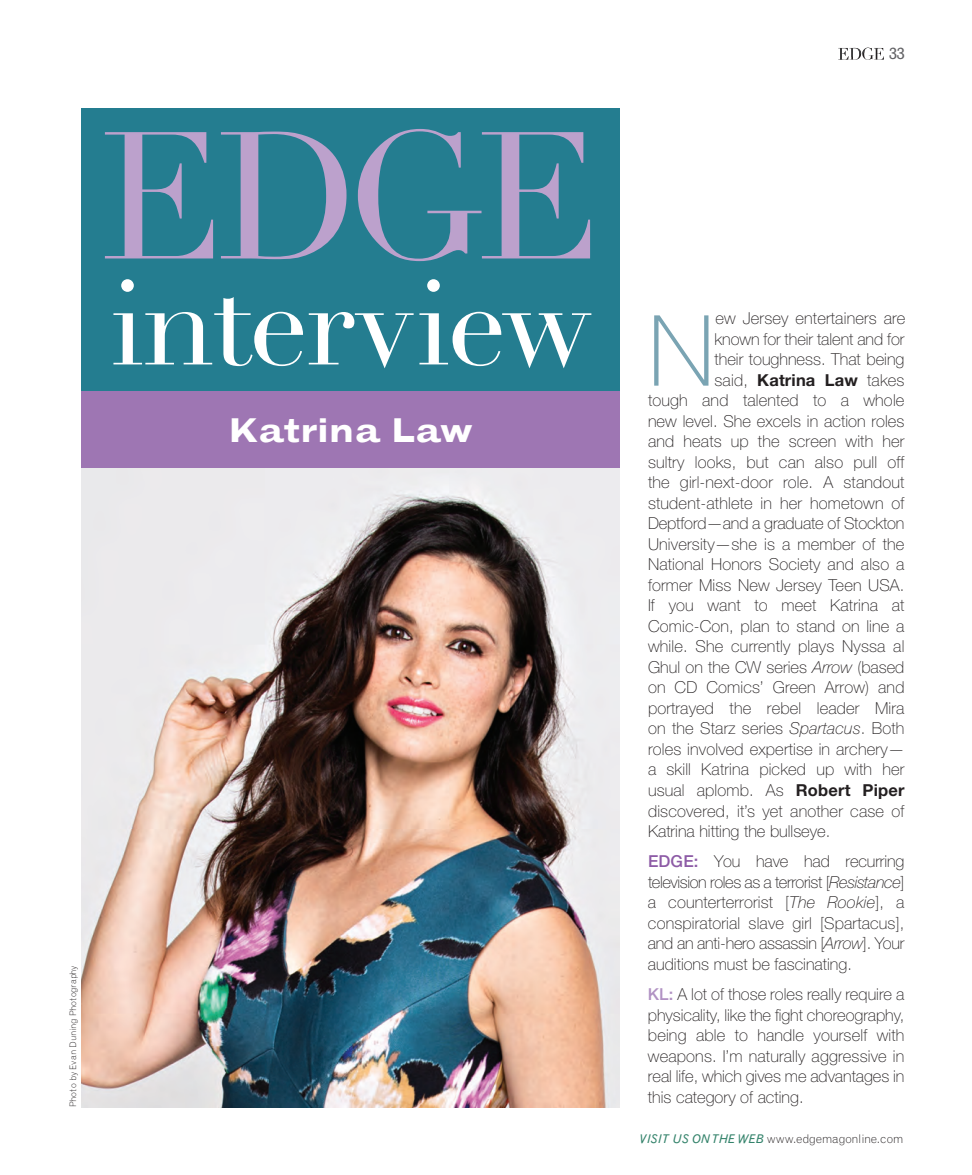
<style>
.page{position:relative;width:972px;height:1175px;background:#fff}
.page>*{position:absolute;margin:0;border:0;box-sizing:border-box;transform-origin:0 0}
.t1{font:177.45px "Didot LT Std";color:#bca1cc}
.t2{font:119.1px "Didot LT Std";letter-spacing:-.025em;color:#fff}
.t3{font:100 98.4px "Helvetica Neue LT Std";color:#7aa4b3}
.t4{font:700 expanded 34.35px "Grotesque MT Std";color:#fff}
.t5{font:100 16.5px/20.5px "Helvetica Neue LT Std";letter-spacing:.01em;color:#231f20;text-align:justify}
.t6{font:100 16.5px "Helvetica Neue LT Std";letter-spacing:-.01em;color:#231f20}
.t7{font:16.5px "Grotesque";color:#636366}
.t8{font:300 12px "Grotesque";letter-spacing:-.015em;color:#231f20}
.t9{font:300 9px "Grotesque MT Std";letter-spacing:-.025em;color:#231f20}
.s1{font-weight:700}
.s2{font-style:italic}
.s3{font-weight:500;color:#8d5ba6}
.s4{font-weight:500;color:#b192c3}
.s5{font-weight:400;font-style:italic;color:#34836b}
</style>
<div class="page">
<svg style="left:838px;top:48px;width:46px;height:12px"></svg>
<img style="left:81px;top:468px;width:539px;height:639px">
<div style="left:81px;top:108px;width:539px;height:353px;background:#247d90"></div>
<div style="left:81px;top:391px;width:539px;height:77px;background:#9e76b3"></div>
<h1 class="t1" style="left:100px;top:132px;width:503px">EDGE</h1>
<h2 class="t2" style="left:110px;top:279px;width:482px">interview</h2>
<h3 class="t4" style="left:228px;top:419px;width:247px">Katrina Law</h3>
<p class="t9" style="left:70px;top:1107px;width:144px;rotate:-90deg">Photo by evan duning Photography</p>
<p class="t7" style="left:889px;top:48px;width:17px">33</p>
<h3 class="t3" style="left:648px;top:315px;width:68px">N</h3>
<p class="t5" style="left:716px;top:310px;width:191px">ew Jersey entertainers are</p>
<p class="t5" style="left:715px;top:330px;width:191px">known for their talent and for</p>
<p class="t5" style="left:715px;top:351px;width:191px">their toughness. That being</p>
<p class="t5" style="left:715px;top:371px;width:191px">said, <span class="s1">Katrina Law</span> takes</p>
<p class="t5" style="left:648px;top:392px;width:258px">tough and talented to a whole</p>
<p class="t5" style="left:648px;top:412px;width:258px">new level. She excels in action roles</p>
<p class="t5" style="left:648px;top:433px;width:258px">and heats up the screen with her</p>
<p class="t5" style="left:648px;top:453px;width:258px">sultry looks, but can also pull off</p>
<p class="t5" style="left:648px;top:474px;width:258px">the girl-next-door role. A standout</p>
<p class="t5" style="left:648px;top:494px;width:258px">student-athlete in her hometown of</p>
<p class="t6" style="left:648px;top:517px;width:258px">Deptford—and a graduate of Stockton</p>
<p class="t5" style="left:648px;top:535px;width:258px">University—she is a member of the</p>
<p class="t5" style="left:648px;top:556px;width:258px">National Honors Society and also a</p>
<p class="t5" style="left:648px;top:576px;width:258px">former Miss New Jersey Teen USA.</p>
<p class="t5" style="left:648px;top:597px;width:258px">If you want to meet Katrina at</p>
<p class="t5" style="left:648px;top:617px;width:258px">Comic-Con, plan to stand on line a</p>
<p class="t5" style="left:648px;top:638px;width:258px">while. She currently plays Nyssa al</p>
<p class="t5" style="left:648px;top:658px;width:258px">Ghul on the CW series <span class="s2">Arrow</span> (based</p>
<p class="t5" style="left:648px;top:679px;width:258px">on CD Comics’ Green Arrow) and</p>
<p class="t5" style="left:648px;top:699px;width:258px">portrayed the rebel leader Mira</p>
<p class="t5" style="left:648px;top:720px;width:258px">on the Starz series <span class="s2">Spartacus</span>. Both</p>
<p class="t5" style="left:648px;top:740px;width:258px">roles involved expertise in archery—</p>
<p class="t5" style="left:648px;top:761px;width:258px">a skill Katrina picked up with her</p>
<p class="t5" style="left:648px;top:781px;width:258px">usual aplomb. As <span class="s1">Robert Piper</span></p>
<p class="t5" style="left:648px;top:802px;width:258px">discovered, it’s yet another case of</p>
<p class="t5" style="left:648px;top:822px;width:184px">Katrina hitting the bullseye.</p>
<p class="t5" style="left:648px;top:852px;width:258px"><span class="s3">EDGE:</span> You have had recurring television roles as a terrorist [<span class="s2">Resistance</span>] a counterterrorist [<span class="s2">The Rookie</span>], a conspiratorial slave girl [Spartacus], and an anti-hero assassin [<span class="s2">Arrow</span>]. Your auditions must be fascinating.</p>
<p class="t5" style="left:648px;top:985px;width:258px"><span class="s4">KL:</span> A lot of those roles really require a physicality, like the fight choreography, being able to handle yourself with weapons. I’m naturally aggressive in real life, which gives me advantages in this category of acting.</p>
<p class="t8" style="left:639px;top:1134px;width:266px"><span class="s5">VISIT US ON THE WEB</span> www.edgemagonline.com</p>
</div>
